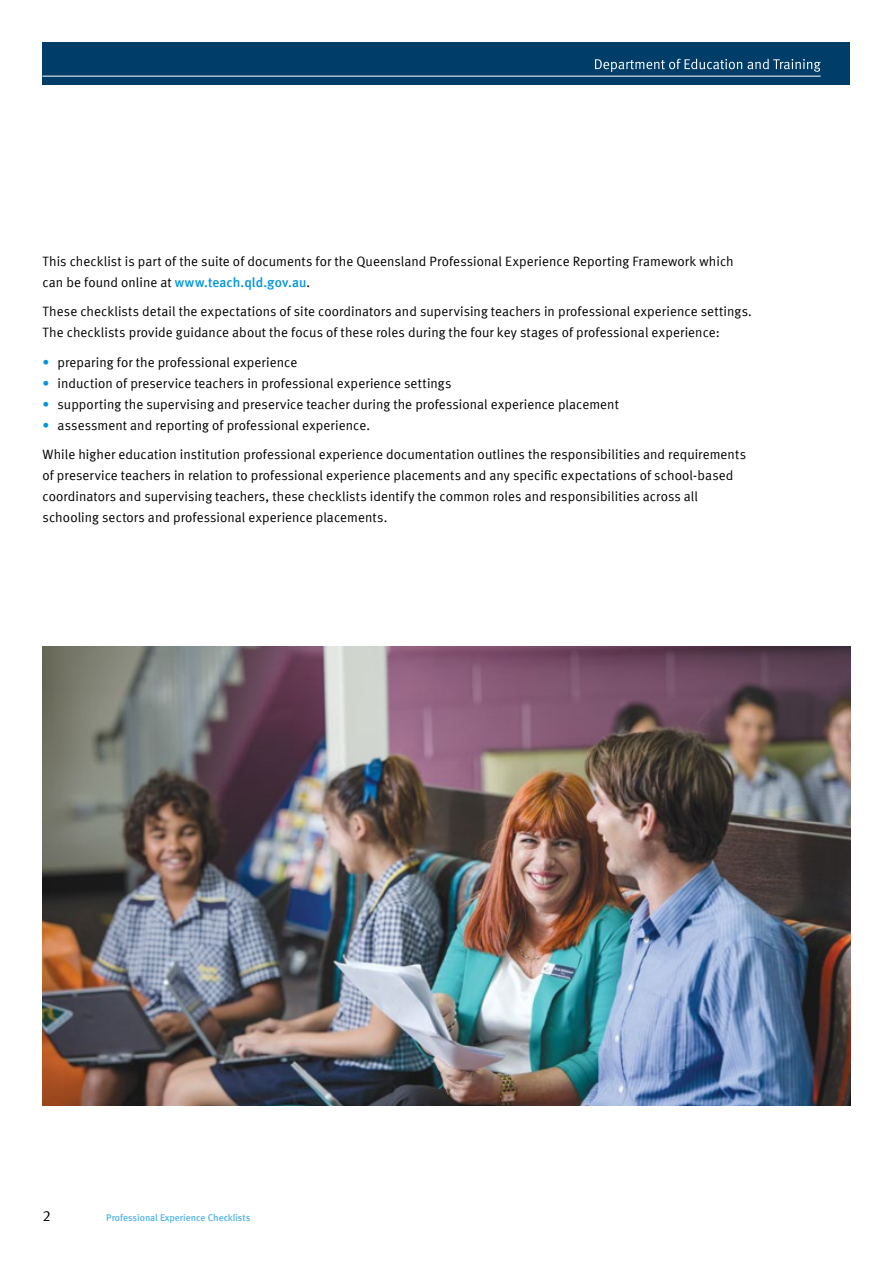
<style>
.page{position:relative;width:893px;height:1263px;background:#fff}
.page>*{position:absolute;margin:0;border:0;box-sizing:border-box;transform-origin:0 0}
.t1{font:15px "Meta Normal LF";color:#000}
.t2{font:13.5px/21px "Meta Normal LF";letter-spacing:.005em;color:#000}
.t3{font:13.5px "Meta Medium LF";letter-spacing:.005em;color:#0095da}
.t4{font:9.75px "Meta Medium LF";color:#55b4e6}
.s1{font-family:"Meta Normal LF";color:#000}
.s2{color:#0095da}
</style>
<div class="page">
<div style="left:43px;top:43px;width:807px;height:42px;background:#003e69"></div>
<hr style="left:43px;top:76px;width:778px;height:1px;background:#fff">
<svg style="left:595px;top:59px;width:226px;height:13px"></svg>
<img style="left:43px;top:646px;width:807px;height:460px">
<p class="t2" style="left:43px;top:250px;width:693px">This checklist is part of the suite of documents for the Queensland Professional Experience Reporting Framework which</p>
<p class="t3" style="left:43px;top:274px;width:269px"><span class="s1">can be found online at</span> www.teach.qld.gov.au<span class="s1">.</span></p>
<p class="t2" style="left:43px;top:301px;width:711px">These checklists detail the expectations of site coordinators and supervising teachers in professional experience settings.<br>The checklists provide guidance about the focus of these roles during the four key stages of professional experience:</p>
<p class="t2" style="left:43px;top:351px;width:256px"><span class="s2">•</span> preparing for the professional experience</p>
<p class="t2" style="left:43px;top:372px;width:410px"><span class="s2">•</span> induction of preservice teachers in professional experience settings</p>
<p class="t2" style="left:43px;top:393px;width:578px"><span class="s2">•</span> supporting the supervising and preservice teacher during the professional experience placement</p>
<p class="t2" style="left:43px;top:410px;width:705px;line-height:29.5px"><span class="s2">•</span> assessment and reporting of professional experience.<br>While higher education institution professional experience documentation outlines the responsibilities and requirements</p>
<p class="t2" style="left:43px;top:465px;width:692px">of preservice teachers in relation to professional experience placements and any specific expectations of school-based coordinators and supervising teachers, these checklists identify the common roles and responsibilities across all schooling sectors and professional experience placements.</p>
<p class="t1" style="left:43px;top:1207px;width:10px">2</p>
<p class="t4" style="left:106px;top:1212px;width:146px">Professional Experience Checklists</p>
</div>
